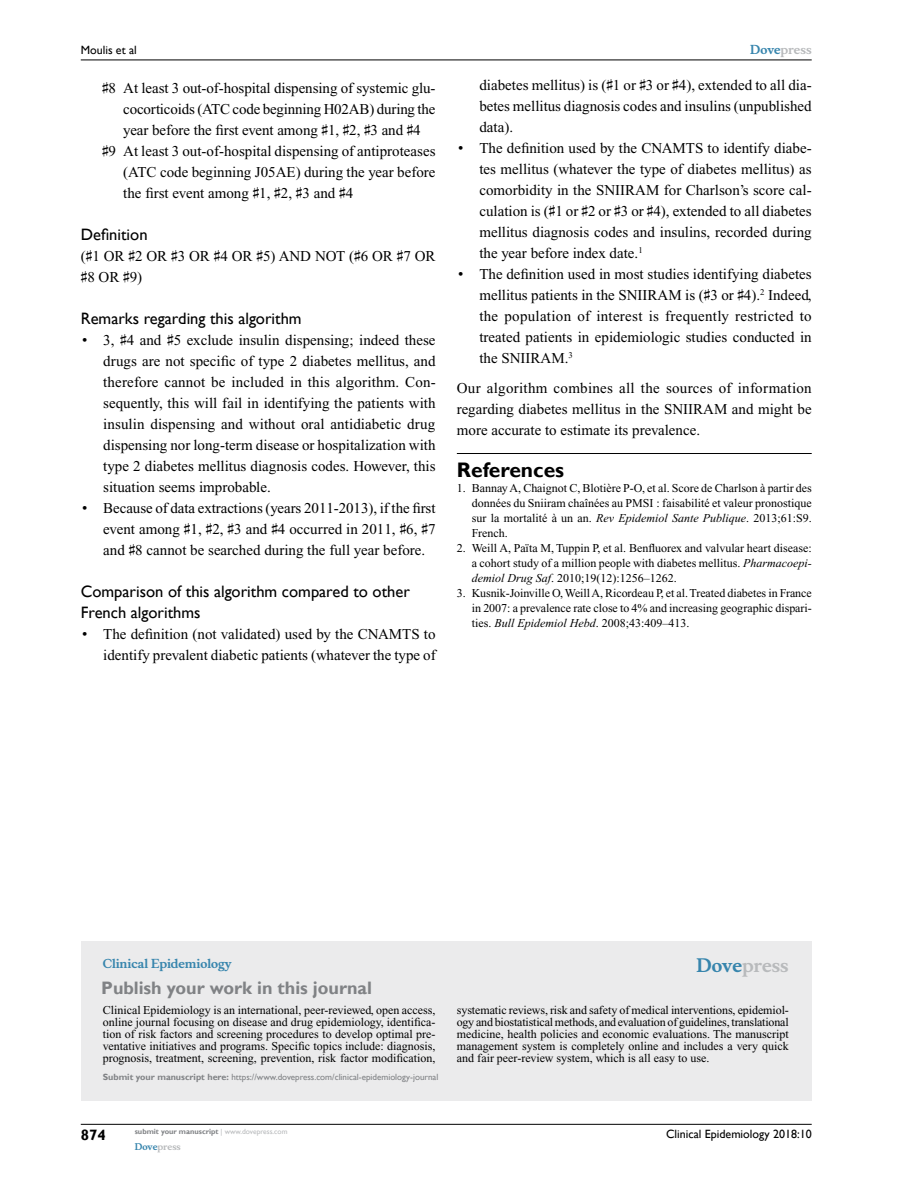
<style>
.page{position:relative;width:918px;height:1188px;background:#fff}
.page>*{position:absolute;margin:0;border:0;box-sizing:border-box;transform-origin:0 0}
.t1{font:700 21px "Gill Sans";color:#000}
.t2{font:700 18px "Gill Sans";color:#808285}
.t3{font:700 18px "Musee";color:#b8babc}
.t4{font:16.5px/21px "Gill Sans";color:#000}
.t5{font:15px/21px "Times New Roman";color:#000;text-align:justify}
.t6{font:700 15px "Gill Sans";color:#000}
.t7{font:12px/12px "Times New Roman";color:#000;text-align:justify}
.t8{font:12px "Gill Sans";color:#000}
.t9{font:700 12px "Musee";color:#3785ad}
.t10{font:700 12px "Musee";color:#b8babc}
.t11{font:9px "Gill Sans";color:#808285}
.t12{font:700 9px "Musee";color:#b8babc}
.t13{font:700 7.5px "Gill Sans";color:#808285}
.s1{font-family:"Arial Unicode MS"}
.s2{font-family:"Gill Sans"}
.s3{color:#3785ad}
.s4{font-style:italic}
.s5{font-weight:700}
.s6{font-weight:400;color:#b8babc}
</style>
<div class="page">
<div style="left:81px;top:941px;width:731px;height:159px;background:#ebebec"></div>
<hr style="left:81px;top:1124px;width:731px;height:1px;background:#000">
<hr style="left:81px;top:60px;width:731px;height:1px;background:#000">
<hr style="left:457px;top:453px;width:355px;height:1px;background:#000">
<p class="t8" style="left:81px;top:43px;width:58px">Moulis et al</p>
<p class="t5" style="left:102px;top:77px;width:335px"><span class="s1">♯</span>8 At least 3 out-of-hospital dispensing of systemic glu-</p>
<p class="t5" style="left:123px;top:98px;width:314px">cocorticoids (ATC code beginning H02AB) during the</p>
<p class="t5" style="left:123px;top:119px;width:299px">year before the first event among <span class="s1">♯</span>1, <span class="s1">♯</span>2, <span class="s1">♯</span>3 and <span class="s1">♯</span>4</p>
<p class="t5" style="left:102px;top:140px;width:335px"><span class="s1">♯</span>9 At least 3 out-of-hospital dispensing of antiproteases</p>
<p class="t5" style="left:123px;top:161px;width:314px">(ATC code beginning J05AE) during the year before</p>
<p class="t5" style="left:123px;top:182px;width:231px">the first event among <span class="s1">♯</span>1, <span class="s1">♯</span>2, <span class="s1">♯</span>3 and <span class="s1">♯</span>4</p>
<p class="t4" style="left:81px;top:224px;width:68px">Definition</p>
<p class="t5" style="left:81px;top:245px;width:356px">(<span class="s1">♯</span>1 OR <span class="s1">♯</span>2 OR <span class="s1">♯</span>3 OR <span class="s1">♯</span>4 OR <span class="s1">♯</span>5) AND NOT (<span class="s1">♯</span>6 OR <span class="s1">♯</span>7 OR <span class="s1">♯</span>8 OR <span class="s1">♯</span>9)</p>
<p class="t4" style="left:81px;top:308px;width:222px">Remarks regarding this algorithm</p>
<p class="t5" style="left:103px;top:329px;width:334px;text-indent:-21px"><span class="s2">•</span> 3, <span class="s1">♯</span>4 and <span class="s1">♯</span>5 exclude insulin dispensing; indeed these drugs are not specific of type 2 diabetes mellitus, and therefore cannot be included in this algorithm. Con&shy;sequently, this will fail in identifying the patients with insulin dispensing and without oral antidiabetic drug dispensing nor long-term disease or hospitalization with type 2 diabetes mellitus diagnosis codes. However, this situation seems improbable.</p>
<p class="t5" style="left:103px;top:497px;width:334px;text-indent:-21px"><span class="s2">•</span> Because of data extractions (years 2011-2013), if the first event among <span class="s1">♯</span>1, <span class="s1">♯</span>2, <span class="s1">♯</span>3 and <span class="s1">♯</span>4 occurred in 2011, <span class="s1">♯</span>6, <span class="s1">♯</span>7 and <span class="s1">♯</span>8 cannot be searched during the full year before.</p>
<p class="t4" style="left:81px;top:581px;width:331px">Comparison of this algorithm compared to other<br>French algorithms</p>
<p class="t5" style="left:82px;top:623px;width:355px;text-align:right"><span class="s2">•</span> The definition (not validated) used by the CNAMTS to identify prevalent diabetic patients (whatever the type of</p>
<p class="t10" style="left:750px;top:43px;width:63px"><span class="s3">Dove</span>press</p>
<p class="t5" style="left:479px;top:74px;width:334px">diabetes mellitus) is (<span class="s1">♯</span>1 or <span class="s1">♯</span>3 or <span class="s1">♯</span>4), extended to all dia&shy;betes mellitus diagnosis codes and insulins (unpublished data).</p>
<p class="t5" style="left:479px;top:137px;width:334px;text-indent:-21px"><span class="s2">•</span> The definition used by the CNAMTS to identify diabe&shy;tes mellitus (whatever the type of diabetes mellitus) as comorbidity in the SNIIRAM for Charlson’s score cal&shy;culation is (<span class="s1">♯</span>1 or <span class="s1">♯</span>2 or <span class="s1">♯</span>3 or <span class="s1">♯</span>4), extended to all diabetes mellitus diagnosis codes and insulins, recorded during the year before index date.<sup>1</sup></p>
<p class="t5" style="left:479px;top:263px;width:334px;text-indent:-21px"><span class="s2">•</span> The definition used in most studies identifying diabetes mellitus patients in the SNIIRAM is (<span class="s1">♯</span>3 or <span class="s1">♯</span>4).<sup>2</sup> Indeed, the population of interest is frequently restricted to treated patients in epidemiologic studies conducted in the SNIIRAM.<sup>3</sup></p>
<p class="t5" style="left:457px;top:377px;width:356px">Our algorithm combines all the sources of information regarding diabetes mellitus in the SNIIRAM and might be more accurate to estimate its prevalence.</p>
<h1 class="t1" style="left:457px;top:457px;width:109px">References</h1>
<p class="t7" style="left:472px;top:480px;width:342px;line-height:15px;text-indent:-15px">1. Bannay A, Chaignot C, Blotière P-O, et al. Score de Charlson à partir des données du Sniiram chaînées au PMSI : faisabilité et valeur pronostique sur la mortalité à un an. <span class="s4">Rev Epidemiol Sante Publique</span>. 2013;61:S9.<br>French.</p>
<p class="t7" style="left:472px;top:540px;width:341px;line-height:15px;text-indent:-15px">2. Weill A, Païta M, Tuppin P, et al. Benfluorex and valvular heart disease: a cohort study of a million people with diabetes mellitus. <span class="s4">Pharmacoepi&shy;demiol Drug Saf</span>. 2010;19(12):1256–1262.</p>
<p class="t7" style="left:472px;top:585px;width:341px;line-height:15px;text-indent:-15px">3. Kusnik-Joinville O, Weill A, Ricordeau P, et al. Treated diabetes in France in 2007: a prevalence rate close to 4% and increasing geographic dispari&shy;ties. <span class="s4">Bull Epidemiol Hebd</span>. 2008;43:409–413.</p>
<p class="t9" style="left:103px;top:956px;width:130px">Clinical Epidemiology</p>
<p class="t2" style="left:101px;top:977px;width:272px">Publish your work in this journal</p>
<p class="t3" style="left:697px;top:955px;width:94px"><span class="s3">Dove</span>press</p>
<p class="t7" style="left:103px;top:1004px;width:334px">Clinical Epidemiology is an international, peer-reviewed, open access, online journal focusing on disease and drug epidemiology, identifica&shy;tion of risk factors and screening procedures to develop optimal pre&shy;ventative initiatives and programs. Specific topics include: diagnosis, prognosis, treatment, screening, prevention, risk factor modification,</p>
<p class="t7" style="left:457px;top:1004px;width:334px">systematic reviews, risk and safety of medical interventions, epidemiol&shy;ogy and biostatistical methods, and evaluation of guidelines, translational medicine, health policies and economic evaluations. The manuscript management system is completely online and includes a very quick and fair peer-review system, which is all easy to use.</p>
<p class="t11" style="left:103px;top:1072px;width:337px"><span class="s5">Submit your manuscript here:</span> https://www.dovepress.com/clinical-epidemiology-journal</p>
<p class="t6" style="left:81px;top:1126px;width:26px">874</p>
<p class="t13" style="left:135px;top:1127px;width:154px">submit your manuscript <span class="s6">| www.dovepress.com</span></p>
<p class="t12" style="left:135px;top:1141px;width:48px"><span class="s3">Dove</span>press</p>
<p class="t8" style="left:666px;top:1127px;width:147px">Clinical Epidemiology 2018:10</p>
</div>
